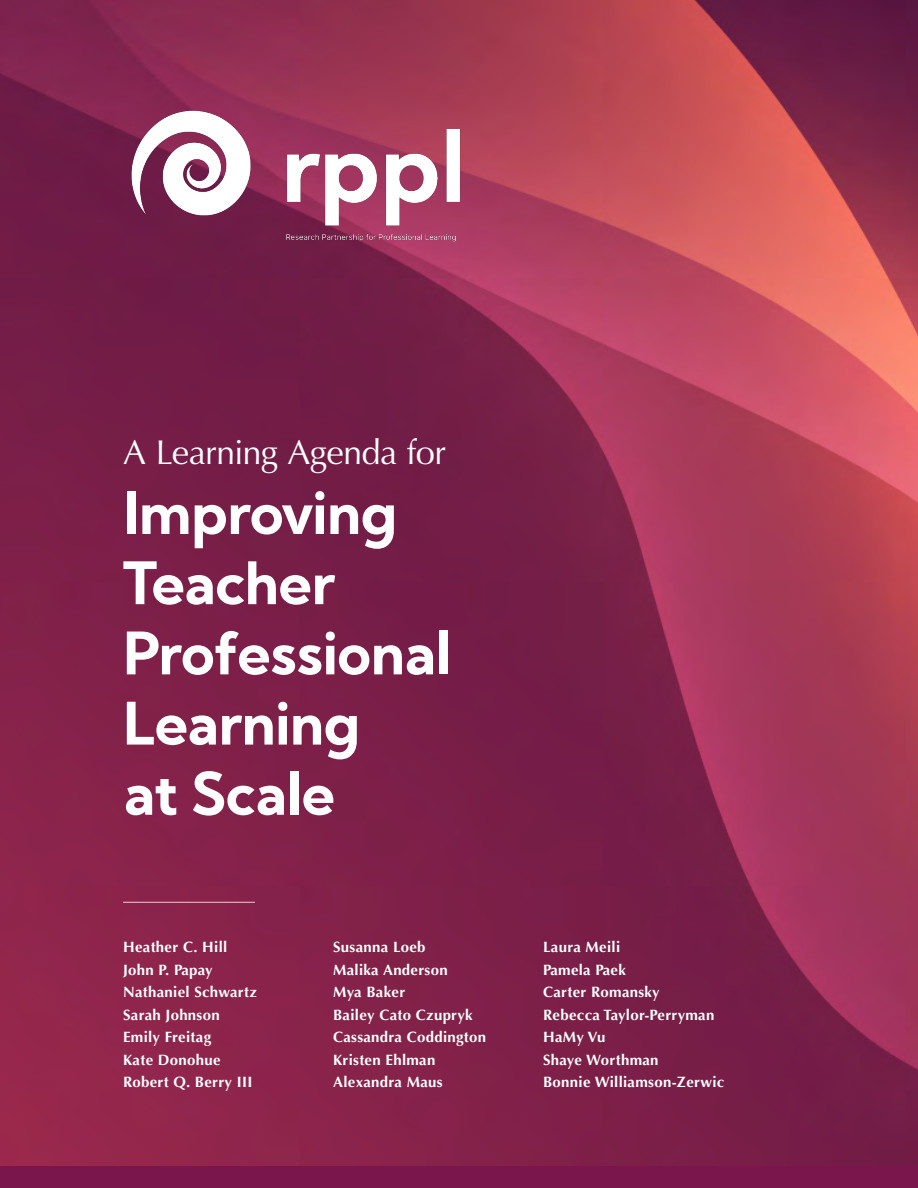
<style>
.page{position:relative;width:918px;height:1188px;background:#fff}
.page>*{position:absolute;margin:0;border:0;box-sizing:border-box;transform-origin:0 0}
.t1{font:700 58.5px/70.2px "Kumbh Sans";letter-spacing:-.01em;color:#fff}
.t2{font:34.5px "Optima";letter-spacing:-.02em;color:#fff}
.t3{font:700 15px/22.5px "Optima";letter-spacing:.02em;color:#fff}
</style>
<div class="page">
<img style="left:0;top:0;width:918px;height:1167px">
<hr style="left:123px;top:902px;width:132px;height:1px;background:#edcecd">
<div style="left:0;top:1167px;width:918px;height:21px;background:#7b164d"></div>
<img style="left:123px;top:101px;width:347px;height:152px">
<h2 class="t2" style="left:123px;top:432px;width:324px">A Learning Agenda for</h2>
<h1 class="t1" style="left:123px;top:478px;width:330px">Improving<br>Teacher<br>Professional<br>Learning<br>at Scale</h1>
<p class="t3" style="left:123px;top:936px;width:135px">Heather C. Hill<br>John P. Papay<br>Nathaniel Schwartz<br>Sarah Johnson<br>Emily Freitag<br>Kate Donohue<br>Robert Q. Berry III</p>
<p class="t3" style="left:333px;top:936px;width:155px">Susanna Loeb<br>Malika Anderson<br>Mya Baker<br>Bailey Cato Czupryk<br>Cassandra Coddington<br>Kristen Ehlman<br>Alexandra Maus</p>
<p class="t3" style="left:543px;top:936px;width:183px">Laura Meili<br>Pamela Paek<br>Carter Romansky<br>Rebecca Taylor-Perryman<br>HaMy Vu<br>Shaye Worthman<br>Bonnie Williamson-Zerwic</p>
</div>
